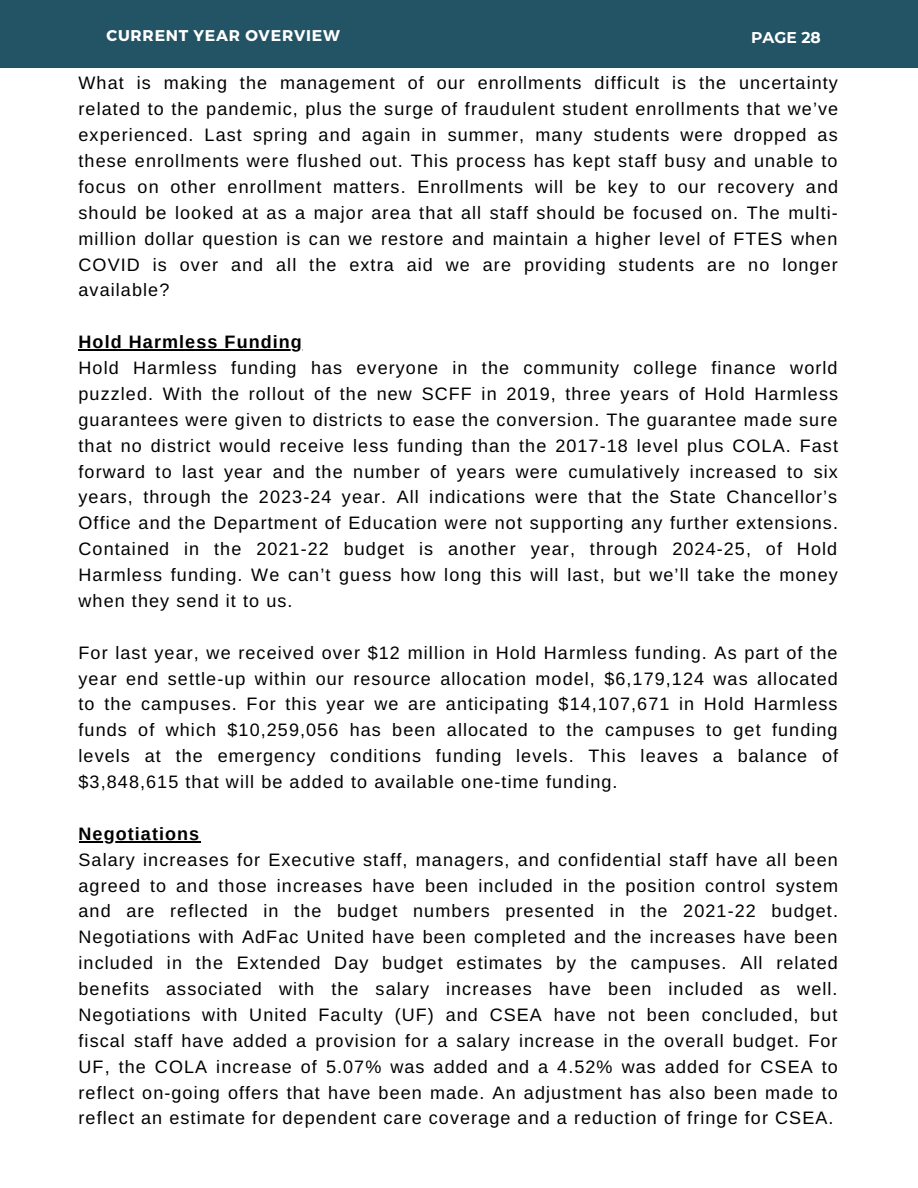
<style>
.page{position:relative;width:918px;height:1188px;background:#fff}
.page>*{position:absolute;margin:0;border:0;box-sizing:border-box;transform-origin:0 0}
.t1{font:18px/26px "Arimo";letter-spacing:.06em;color:#000;text-align:justify}
.t2{font:700 18px "Arimo";letter-spacing:.06em;color:#000}
.t3{font:700 15.6px "Montserrat";letter-spacing:.05em;color:#fff}
.t4{font:700 15.6px "Montserrat";color:#fff}
</style>
<div class="page">
<div style="left:0;top:0;width:918px;height:67px;background:#235465"></div>
<hr style="left:79px;top:349px;width:224px;height:1px;background:#000">
<hr style="left:79px;top:841px;width:122px;height:1px;background:#000">
<p class="t3" style="left:107px;top:25px;width:235px">CURRENT YEAR OVERVIEW</p>
<p class="t1" style="left:79px;top:71px;width:761px">What is making the management of our enrollments difficult is the uncertainty related to the pandemic, plus the surge of fraudulent student enrollments that we’ve experienced. Last spring and again in summer, many students were dropped as these enrollments were flushed out. This process has kept staff busy and unable to focus on other enrollment matters. Enrollments will be key to our recovery and should be looked at as a major area that all staff should be focused on. The multi&shy;million dollar question is can we restore and maintain a higher level of FTES when COVID is over and all the extra aid we are providing students are no longer available?</p>
<p class="t2" style="left:79px;top:332px;width:225px">Hold Harmless Funding</p>
<p class="t1" style="left:79px;top:355px;width:761px">Hold Harmless funding has everyone in the community college finance world puzzled. With the rollout of the new SCFF in 2019, three years of Hold Harmless guarantees were given to districts to ease the conversion. The guarantee made sure that no district would receive less funding than the 2017-18 level plus COLA. Fast forward to last year and the number of years were cumulatively increased to six years, through the 2023-24 year. All indications were that the State Chancellor’s Office and the Department of Education were not supporting any further extensions.<br>Contained in the 2021-22 budget is another year, through 2024-25, of Hold Harmless funding. We can’t guess how long this will last, but we’ll take the money when they send it to us.</p>
<p class="t1" style="left:79px;top:640px;width:761px">For last year, we received over $12 million in Hold Harmless funding. As part of the year end settle-up within our resource allocation model, $6,179,124 was allocated to the campuses. For this year we are anticipating $14,107,671 in Hold Harmless funds of which $10,259,056 has been allocated to the campuses to get funding levels at the emergency conditions funding levels. This leaves a balance of $3,848,615 that will be added to available one-time funding.</p>
<p class="t2" style="left:79px;top:824px;width:122px">Negotiations</p>
<p class="t1" style="left:79px;top:847px;width:761px">Salary increases for Executive staff, managers, and confidential staff have all been agreed to and those increases have been included in the position control system and are reflected in the budget numbers presented in the 2021-22 budget.<br>Negotiations with AdFac United have been completed and the increases have been included in the Extended Day budget estimates by the campuses. All related benefits associated with the salary increases have been included as well.<br>Negotiations with United Faculty (UF) and CSEA have not been concluded, but fiscal staff have added a provision for a salary increase in the overall budget. For UF, the COLA increase of 5.07% was added and a 4.52% was added for CSEA to reflect on-going offers that have been made. An adjustment has also been made to reflect an estimate for dependent care coverage and a reduction of fringe for CSEA.</p>
<p class="t4" style="left:751px;top:26px;width:71px">PAGE 28</p>
</div>
